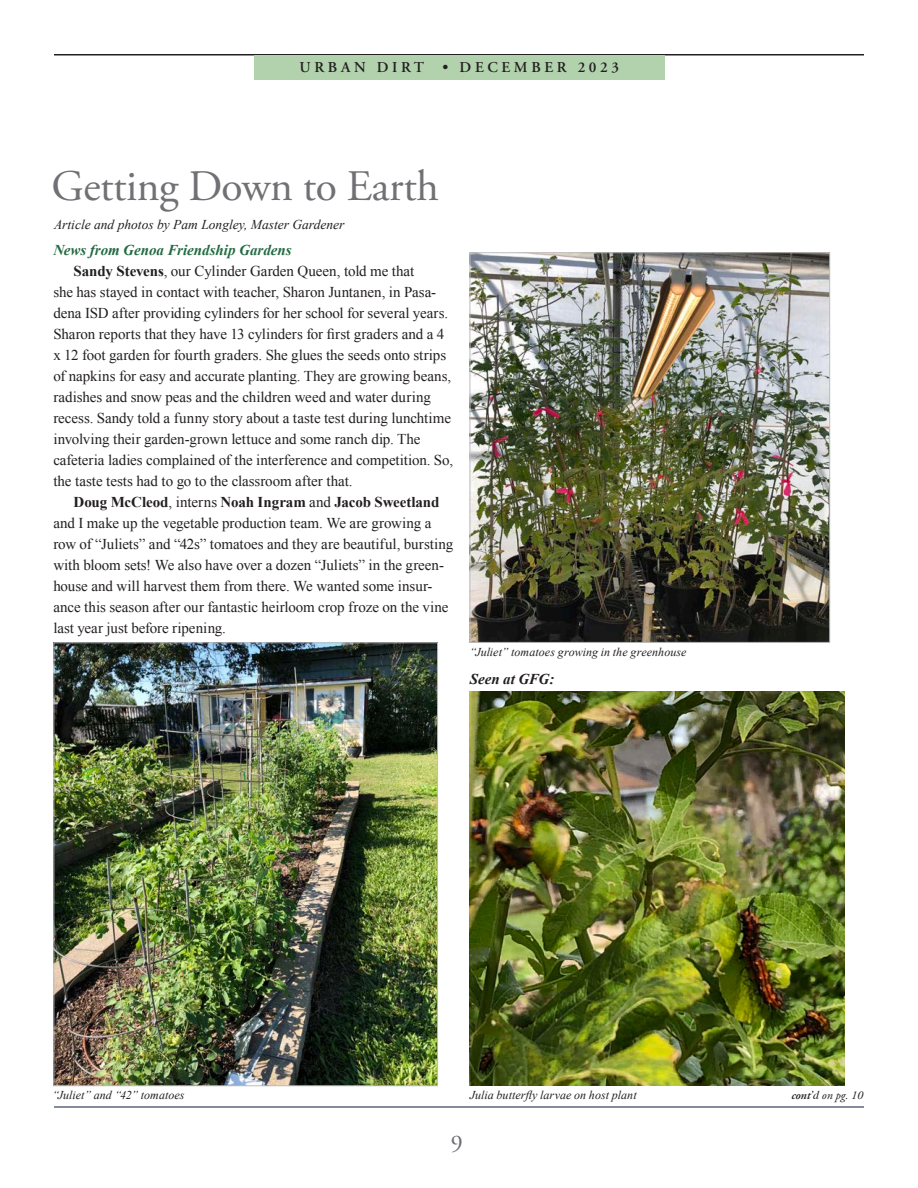
<style>
.page{position:relative;width:918px;height:1188px;background:#fff}
.page>*{position:absolute;margin:0;border:0;box-sizing:border-box;transform-origin:0 0}
.Headline_36_color{font:43.5px "Adobe Garamond Pro";letter-spacing:-.01em;color:#717074}
.t1{font:24px "Adobe Garamond Pro";color:#6c6d70}
.Body1{font:15px/21px "Times New Roman";letter-spacing:-.005em;color:#231f20}
.Body1-2{font:italic 700 15px "Times New Roman";color:#246a42}
.t2{font:600 15px "Adobe Garamond Pro";letter-spacing:.245em;color:#231f20}
.Body1-3{font:italic 700 15px "Times New Roman";color:#231f20}
.Byline{font:italic 13.5px "Times New Roman";color:#231f20}
.Body1-4{font:italic 12px "Times New Roman";letter-spacing:.005em;color:#231f20}
.Headline_36_color-2{font:italic 12px "Adobe Garamond Pro";color:#231f20}
.s1{font-weight:700}
.s2{font-weight:600}
.s3{font-family:"Times"}
</style>
<div class="page">
<hr style="left:54px;top:1106px;width:810px;height:2px;background:#5e6481">
<hr style="left:54px;top:54px;width:810px;height:2px;background:#231f20">
<div style="left:254px;top:55px;width:411px;height:25px;background:#b2d2ad"></div>
<img style="left:56px;top:645px;width:380px;height:439px">
<img style="left:472px;top:255px;width:356px;height:386px">
<div style="left:470px;top:253px;width:360px;height:390px;border:1px solid #bcbdc0"></div>
<img style="left:470px;top:692px;width:375px;height:394px">
<p class="t2" style="left:300px;top:59px;width:321px">URBAN DIRT • DECEMBER 2023</p>
<p class="Headline_36_color" style="left:52px;top:160px;width:389px">Getting Down to Earth</p>
<p class="Byline" style="left:54px;top:216px;width:292px">Article and photos by Pam Longley, Master Gardener</p>
<p class="Body1-2" style="left:53px;top:240px;width:240px">News from Genoa Friendship Gardens</p>
<p class="Body1" style="left:53px;top:261px;width:401px;text-indent:20px"><span class="s1">Sandy Stevens</span>, our Cylinder Garden Queen, told me that<br>she has stayed in contact with teacher, Sharon Juntanen, in Pasa&shy;dena ISD after providing cylinders for her school for several years.<br>Sharon reports that they have 13 cylinders for first graders and a 4 x 12 foot garden for fourth graders. She glues the seeds onto strips of napkins for easy and accurate planting. They are growing beans, radishes and snow peas and the children weed and water during recess. Sandy told a funny story about a taste test during lunchtime involving their garden-grown lettuce and some ranch dip. The cafeteria ladies complained of the interference and competition. So, the taste tests had to go to the classroom after that.</p>
<p class="Body1" style="left:53px;top:492px;width:401px;text-indent:20px"><span class="s1">Doug McCleod</span>, interns <span class="s1">Noah Ingram</span> and <span class="s1">Jacob Sweetland </span>and I make up the vegetable production team. We are growing a row of “Juliets” and “42s” tomatoes and they are beautiful, bursting with bloom sets! We also have over a dozen “Juliets” in the green&shy;house and will harvest them from there. We wanted some insur&shy;ance this season after our fantastic heirloom crop froze on the vine last year just before ripening.</p>
<p class="Body1-4" style="left:470px;top:644px;width:218px">“Juliet” tomatoes growing in the greenhouse</p>
<p class="Body1-3" style="left:470px;top:668px;width:86px">Seen at GFG:</p>
<p class="Body1-4" style="left:52px;top:1087px;width:134px">“Juliet” and “42” tomatoes</p>
<p class="Headline_36_color-2" style="left:792px;top:1088px;width:73px"><span class="s2">cont</span><span class="s3">’d</span> on pg. 10</p>
<p class="Body1-4" style="left:470px;top:1087px;width:168px">Julia butterfly larvae on host plant</p>
<h2 class="t1" style="left:451px;top:1129px;width:13px">9</h2>
</div>
